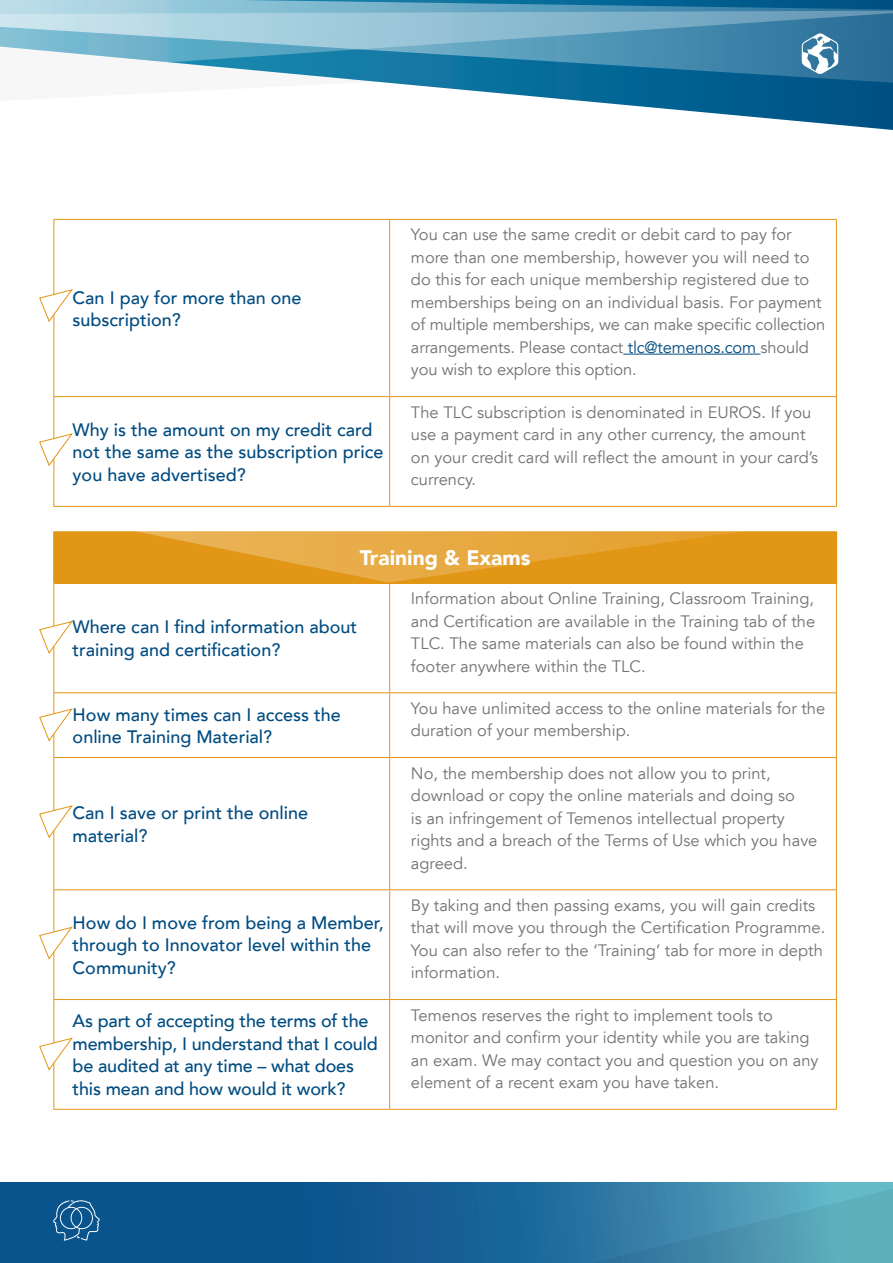
<style>
.page{position:relative;width:893px;height:1263px;background:#fff}
.page>*{position:absolute;margin:0;border:0;box-sizing:border-box;transform-origin:0 0}
.t1{font:900 21px "Avenir LT";color:#fff}
.t2{font:500 18px/22.5px "Avenir LT";color:#004c80}
.t3{font:16.5px/22.5px "Avenir LT";color:#717275}
.s1{color:#004c80}
</style>
<div class="page">
<svg style="left:0;top:1182px;width:893px;height:81px;background:#246f9d"></svg>
<svg style="left:487px;top:92px;width:406px;height:38px"></svg>
<svg style="left:402px;top:84px;width:491px;height:8px;background:#186f9b"></svg>
<svg style="left:0;top:0;width:893px;height:84px;background:#6aa6c1"></svg>
<svg style="left:802px;top:33px;width:36px;height:41px"></svg>
<svg style="left:53px;top:1200px;width:47px;height:41px;background:#2e6d9e"></svg>
<div style="left:54px;top:532px;width:782px;height:51px;background:#e29616"></div>
<hr style="left:54px;top:219px;width:336px;height:1px;background:#e29616">
<hr style="left:54px;top:220px;width:1px;height:176px;background:#e29616">
<hr style="left:390px;top:219px;width:447px;height:1px;background:#e29616">
<hr style="left:389px;top:220px;width:1px;height:176px;background:#e29616">
<hr style="left:836px;top:220px;width:1px;height:176px;background:#e29616">
<hr style="left:54px;top:396px;width:336px;height:1px;background:#e29616">
<hr style="left:54px;top:397px;width:1px;height:109px;background:#e29616">
<hr style="left:390px;top:396px;width:447px;height:1px;background:#e29616">
<hr style="left:389px;top:397px;width:1px;height:109px;background:#e29616">
<hr style="left:836px;top:397px;width:1px;height:109px;background:#e29616">
<hr style="left:54px;top:506px;width:336px;height:1px;background:#e29616">
<hr style="left:390px;top:506px;width:447px;height:1px;background:#e29616">
<hr style="left:53px;top:531px;width:337px;height:2px;background:#e29616">
<hr style="left:53px;top:533px;width:2px;height:50px;background:#e29616">
<hr style="left:390px;top:531px;width:447px;height:2px;background:#e29616">
<hr style="left:836px;top:533px;width:1px;height:50px;background:#e29616">
<hr style="left:54px;top:583px;width:336px;height:1px;background:#e29616">
<hr style="left:54px;top:583px;width:1px;height:109px;background:#e29616">
<hr style="left:390px;top:583px;width:447px;height:1px;background:#e29616">
<hr style="left:389px;top:583px;width:1px;height:109px;background:#e29616">
<hr style="left:836px;top:583px;width:1px;height:109px;background:#e29616">
<hr style="left:54px;top:692px;width:336px;height:1px;background:#e29616">
<hr style="left:54px;top:693px;width:1px;height:64px;background:#e29616">
<hr style="left:390px;top:692px;width:447px;height:1px;background:#e29616">
<hr style="left:389px;top:693px;width:1px;height:64px;background:#e29616">
<hr style="left:836px;top:693px;width:1px;height:64px;background:#e29616">
<hr style="left:54px;top:757px;width:336px;height:1px;background:#e29616">
<hr style="left:54px;top:758px;width:1px;height:131px;background:#e29616">
<hr style="left:390px;top:757px;width:447px;height:1px;background:#e29616">
<hr style="left:389px;top:758px;width:1px;height:131px;background:#e29616">
<hr style="left:836px;top:758px;width:1px;height:131px;background:#e29616">
<hr style="left:54px;top:889px;width:336px;height:1px;background:#e29616">
<hr style="left:54px;top:890px;width:1px;height:109px;background:#e29616">
<hr style="left:390px;top:889px;width:447px;height:1px;background:#e29616">
<hr style="left:389px;top:890px;width:1px;height:109px;background:#e29616">
<hr style="left:836px;top:890px;width:1px;height:109px;background:#e29616">
<hr style="left:54px;top:999px;width:336px;height:1px;background:#e29616">
<hr style="left:54px;top:1000px;width:1px;height:109px;background:#e29616">
<hr style="left:390px;top:999px;width:447px;height:1px;background:#e29616">
<hr style="left:389px;top:1000px;width:1px;height:109px;background:#e29616">
<hr style="left:836px;top:1000px;width:1px;height:109px;background:#e29616">
<hr style="left:54px;top:1109px;width:336px;height:1px;background:#e29616">
<hr style="left:390px;top:1109px;width:447px;height:1px;background:#e29616">
<hr style="left:623px;top:354px;width:137px;height:1px;background:#004c80">
<svg style="left:39px;top:433px;width:33px;height:33px"></svg>
<svg style="left:39px;top:289px;width:33px;height:33px"></svg>
<svg style="left:39px;top:621px;width:33px;height:33px"></svg>
<svg style="left:39px;top:709px;width:33px;height:32px"></svg>
<svg style="left:39px;top:805px;width:33px;height:33px"></svg>
<svg style="left:39px;top:927px;width:33px;height:32px"></svg>
<svg style="left:39px;top:1038px;width:33px;height:32px"></svg>
<svg style="left:133px;top:531px;width:614px;height:52px"></svg>
<p class="t2" style="left:73px;top:286px;width:230px">Can I pay for more than one subscription?</p>
<p class="t2" style="left:73px;top:419px;width:312px">Why is the amount on my credit card not the same as the subscription price you have advertised?</p>
<p class="t3" style="left:411px;top:224px;width:416px">You can use the same credit or debit card to pay for more than one membership, however you will need to do this for each unique membership registered due to memberships being on an individual basis. For payment of multiple memberships, we can make specific collection arrangements. Please contact <span class="s1">tlc@temenos.com</span> should you wish to explore this option.</p>
<p class="t3" style="left:411px;top:401px;width:409px">The TLC subscription is denominated in EUROS If. you use a payment card in any other currency, the amount on your credit card will reflect the amount in your cards’ currency.</p>
<p class="t1" style="left:360px;top:545px;width:172px">Training &amp; Exams</p>
<p class="t2" style="left:73px;top:616px;width:286px">Where can I find information about training and certification?</p>
<p class="t3" style="left:411px;top:587px;width:406px">Information about Online Training, Classroom Training, and Certification are available in the Training tab of the TLC. The same materials can also be found within the footer anywhere within the TLC.</p>
<p class="t2" style="left:73px;top:704px;width:270px">How many times can I access the online Training Material?</p>
<p class="t3" style="left:411px;top:697px;width:416px">You have unlimited access to the online materials for the duration of your membership.</p>
<p class="t2" style="left:73px;top:802px;width:237px">Can I save or print the online material?</p>
<p class="t2" style="left:73px;top:912px;width:313px">How do I move from being a Member, through to Innovator level within the<br>Community?</p>
<p class="t3" style="left:411px;top:762px;width:408px">No, the membership does not allow you to print, download or copy the online materials and doing so<br>is an infringement of Temenos intellectual property rights and a breach of the Terms of Use which you have agreed.</p>
<p class="t3" style="left:411px;top:894px;width:416px">By taking and then passing exams, you will gain credits that will move you through the Certification Programme.<br>You can also refer to the ‘Training’ tab for more in depth information.</p>
<p class="t2" style="left:73px;top:1010px;width:307px">As part of accepting the terms of the membership I, understand that I could be audited at any time – what does this mean and how would it work?</p>
<p class="t3" style="left:411px;top:1004px;width:409px">Temenos reserves the right to implement tools to monitor and confirm your identity while you are taking an exam. We may contact you and question you on any element of a recent exam you have taken.</p>
</div>
